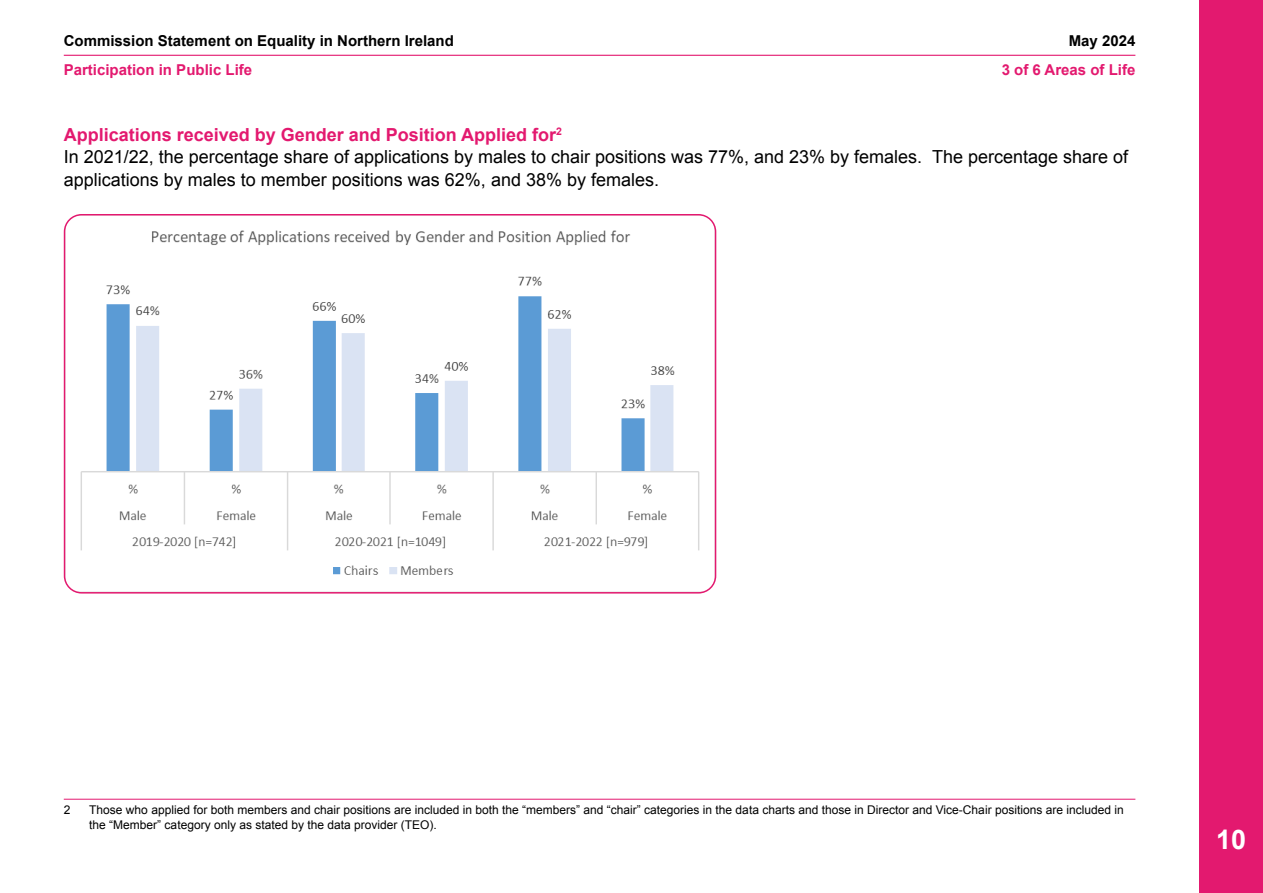
<style>
.page{position:relative;width:1263px;height:893px;background:#fff}
.page>*{position:absolute;margin:0;border:0;box-sizing:border-box;transform-origin:0 0}
.t1{font:700 27px "Arial";color:#fff}
.P_-_Body{font:18px/22.5px "Arial";color:#000}
.H3_-_Subhead{font:700 18px "Arial";color:#e3196f}
.t2{font:700 15px "Arial";color:#000}
.t3{font:700 15px "Arial";color:#e3196f}
.P_-_Footnote{font:12px/15px "Arial";color:#000}
</style>
<div class="page">
<div style="left:1199px;top:0;width:64px;height:893px;background:#e3196f"></div>
<hr style="left:64px;top:55px;width:1071px;height:1px;background:#e3196f">
<img style="left:65px;top:215px;width:650px;height:376px">
<div style="left:64px;top:214px;width:652px;height:380px;border:2px solid #e3196f;border-radius:17px"></div>
<hr style="left:64px;top:799px;width:1071px;height:1px;background:#e3196f">
<p class="t2" style="left:64px;top:30px;width:392px">Commission Statement on Equality in Northern Ireland</p>
<p class="t3" style="left:64px;top:60px;width:190px">Participation in Public Life</p>
<p class="t2" style="left:1069px;top:30px;width:68px">May 2024</p>
<p class="t3" style="left:1002px;top:60px;width:135px">3 of 6 Areas of Life</p>
<h3 class="H3_-_Subhead" style="left:64px;top:122px;width:500px">Applications received by Gender and Position Applied for<sup>2</sup></h3>
<p class="P_-_Body" style="left:64px;top:146px;width:1066px">In 2021/22, the percentage share of applications by males to chair positions was 77%, and 23% by females. The percentage share of applications by males to member positions was 62%, and 38% by females.</p>
<p class="P_-_Footnote" style="left:64px;top:803px;width:8px">2</p>
<p class="P_-_Footnote" style="left:89px;top:803px;width:1036px">Those who applied for both members and chair positions are included in both the “members” and “chair” categories in the data charts and those in Director and Vice-Chair positions are included in the “Member” category only as stated by the data provider (TEO).</p>
<h1 class="t1" style="left:1216px;top:822px;width:32px">10</h1>
</div>
